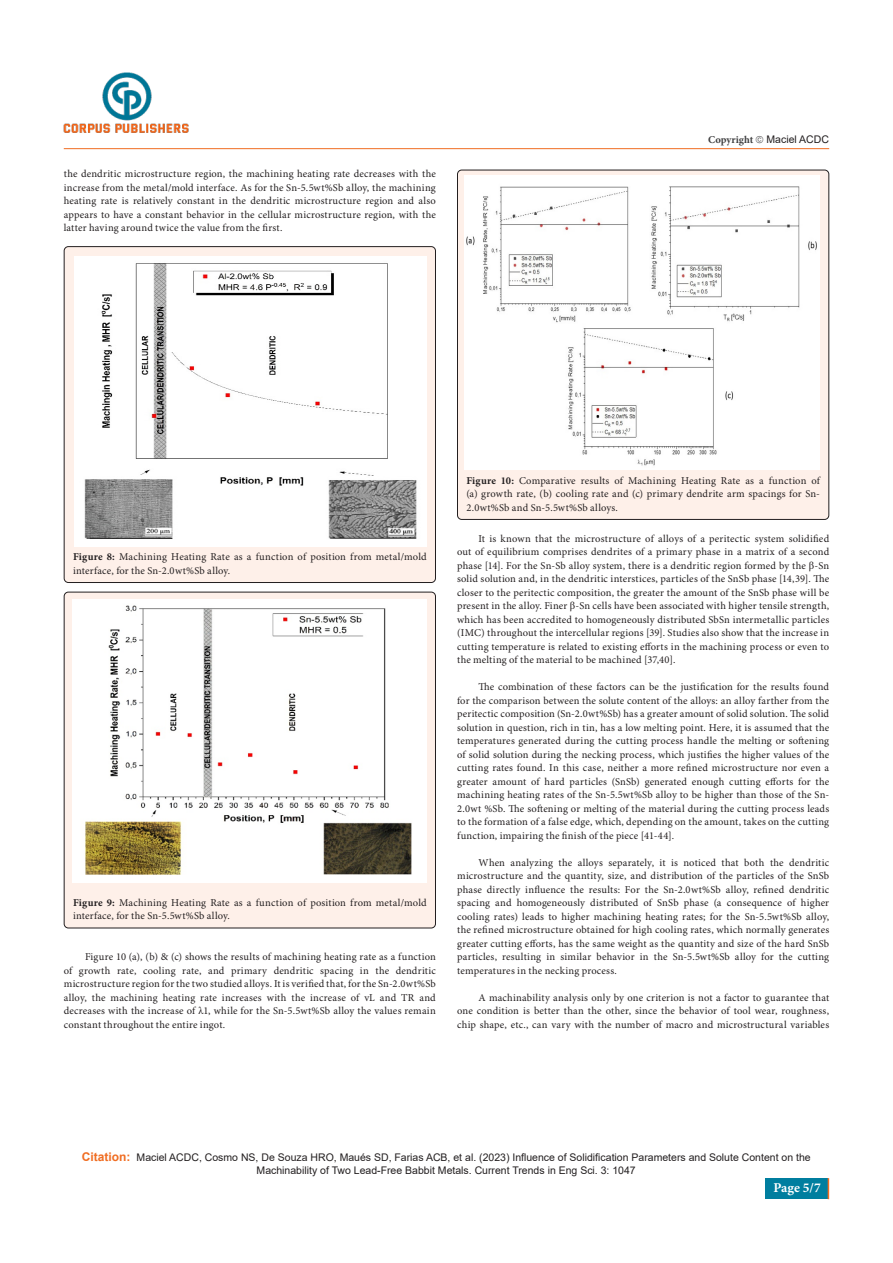
<style>
.page{position:relative;width:893px;height:1263px;background:#fff}
.page>*{position:absolute;margin:0;border:0;box-sizing:border-box;transform-origin:0 0}
.t1{font:700 13.5px "Minion Pro";color:#fff}
.t2{font:10.5px/13.5px "Minion Pro";letter-spacing:.015em;color:#231f20;text-align:justify}
.t3{font:10.5px/12.6px "Arial";color:#231f20;text-align:center}
.t4{font:700 10.5px "Minion Pro";color:#3e3e3f}
.s1{font-weight:700}
.s2{font-family:"Times New Roman"}
.s3{font-weight:700;font-size:12px;color:#f06d22}
</style>
<div class="page">
<hr style="left:64px;top:148px;width:765px;height:1px;background:#f06d22">
<div style="left:765px;top:1178px;width:63px;height:21px;background:#007e9f"></div>
<svg style="left:828px;top:1178px;width:1px;height:21px"></svg>
<img style="left:64px;top:73px;width:125px;height:60px">
<div style="left:64px;top:247px;width:371px;height:335px;background:#fef0e9;border-radius:4px"></div>
<div style="left:64px;top:246px;width:372px;height:337px;border:1px solid #231f20;border-radius:4px"></div>
<div style="left:64px;top:592px;width:371px;height:336px;background:#fef0e9;border-radius:4px"></div>
<div style="left:64px;top:592px;width:372px;height:336px;border:1px solid #231f20;border-radius:4px"></div>
<img style="left:73px;top:599px;width:354px;height:283px">
<div style="left:457px;top:170px;width:372px;height:349px;background:#fef0e9;border-radius:4px"></div>
<div style="left:457px;top:170px;width:372px;height:350px;border:1px solid #231f20;border-radius:4px"></div>
<img style="left:465px;top:176px;width:355px;height:294px">
<img style="left:75px;top:257px;width:352px;height:289px">
<p class="t2" style="left:64px;top:168px;width:374px">the dendritic microstructure region, the machining heating rate decreases with the increase from the metal/mold interface. As for the Sn-5.5wt%Sb alloy, the machining heating rate is relatively constant in the dendritic microstructure region and also appears to have a constant behavior in the cellular microstructure region, with the latter having around twice the value from the first.</p>
<p class="t4" style="left:708px;top:132px;width:47px">Copyright</p>
<p class="t3" style="left:767px;top:133px;width:64px">Maciel ACDC</p>
<p class="t2" style="left:73px;top:550px;width:355px"><span class="s1">Figure 8:</span> Machining Heating Rate as a function of position from metal/mold interface, for the Sn-2.0wt%Sb alloy.</p>
<p class="t2" style="left:73px;top:896px;width:355px"><span class="s1">Figure 9:</span> Machining Heating Rate as a function of position from metal/mold interface, for the Sn-5.5wt%Sb alloy.</p>
<p class="t2" style="left:64px;top:951px;width:374px;text-indent:21px">Figure 10 (a), (b) &amp; (c) shows the results of machining heating rate as a function of growth rate, cooling rate, and primary dendritic spacing in the dendritic microstructure region for the two studied alloys. It is verified that, for the Sn-2.0wt%Sb alloy, the machining heating rate increases with the increase of vL and TR and decreases with the increase of <span class="s2">λ</span>1, while for the Sn-5.5wt%Sb alloy the values remain constant throughout the entire ingot.</p>
<p class="t2" style="left:466px;top:474px;width:355px"><span class="s1">Figure 10:</span> Comparative results of Machining Heating Rate as a function of (a) growth rate, (b) cooling rate and (c) primary dendrite arm spacings for Sn-2.0wt%Sb and Sn-5.5wt%Sb alloys.</p>
<p class="t2" style="left:457px;top:532px;width:374px;text-indent:21px">It is known that the microstructure of alloys of a peritectic system solidified out of equilibrium comprises dendrites of a primary phase in a matrix of a second phase [14]. For the Sn-Sb alloy system, there is a dendritic region formed by the <span class="s2">β</span>-Sn solid solution and, in the dendritic interstices, particles of the SnSb phase [14,39]. The closer to the peritectic composition, the greater the amount of the SnSb phase will be present in the alloy. Finer <span class="s2">β</span>-Sn cells have been associated with higher tensile strength, which has been accredited to homogeneously distributed SbSn intermetallic particles (IMC) throughout the intercellular regions [39]. Studies also show that the increase in cutting temperature is related to existing efforts in the machining process or even to the melting of the material to be machined [37,40].</p>
<p class="t2" style="left:457px;top:681px;width:374px;text-indent:21px">The combination of these factors can be the justification for the results found for the comparison between the solute content of the alloys: an alloy farther from the peritectic composition (Sn-2.0wt%Sb) has a greater amount of solid solution. The solid solution in question, rich in tin, has a low melting point. Here, it is assumed that the temperatures generated during the cutting process handle the melting or softening of solid solution during the necking process, which justifies the higher values of the cutting rates found. In this case, neither a more refined microstructure nor even a greater amount of hard particles (SnSb) generated enough cutting efforts for the machining heating rates of the Sn-5.5wt%Sb alloy to be higher than those of the Sn-2.0wt %Sb. The softening or melting of the material during the cutting process leads to the formation of a false edge, which, depending on the amount, takes on the cutting function, impairing the finish of the piece [41-44].</p>
<p class="t2" style="left:457px;top:856px;width:374px;text-indent:21px">When analyzing the alloys separately, it is noticed that both the dendritic microstructure and the quantity, size, and distribution of the particles of the SnSb phase directly influence the results: For the Sn-2.0wt%Sb alloy, refined dendritic spacing and homogeneously distributed of SnSb phase (a consequence of higher cooling rates) leads to higher machining heating rates; for the Sn-5.5wt%Sb alloy, the refined microstructure obtained for high cooling rates, which normally generates greater cutting efforts, has the same weight as the quantity and size of the hard SnSb particles, resulting in similar behavior in the Sn-5.5wt%Sb alloy for the cutting temperatures in the necking process.</p>
<p class="t2" style="left:457px;top:991px;width:374px;text-indent:21px">A machinability analysis only by one criterion is not a factor to guarantee that one condition is better than the other, since the behavior of tool wear, roughness, chip shape, etc., can vary with the number of macro and microstructural variables</p>
<p class="t3" style="left:82px;top:1151px;width:730px"><span class="s3">Citation:</span> Maciel ACDC, Cosmo NS, De Souza HRO, Maués SD, Farias ACB, et al. (2023) Influence of Solidification Parameters and Solute Content on the<br>Machinability of Two Lead-Free Babbit Metals. Current Trends in Eng Sci. 3: 1047</p>
<p class="t1" style="left:773px;top:1178px;width:49px">Page 5/7</p>
</div>
